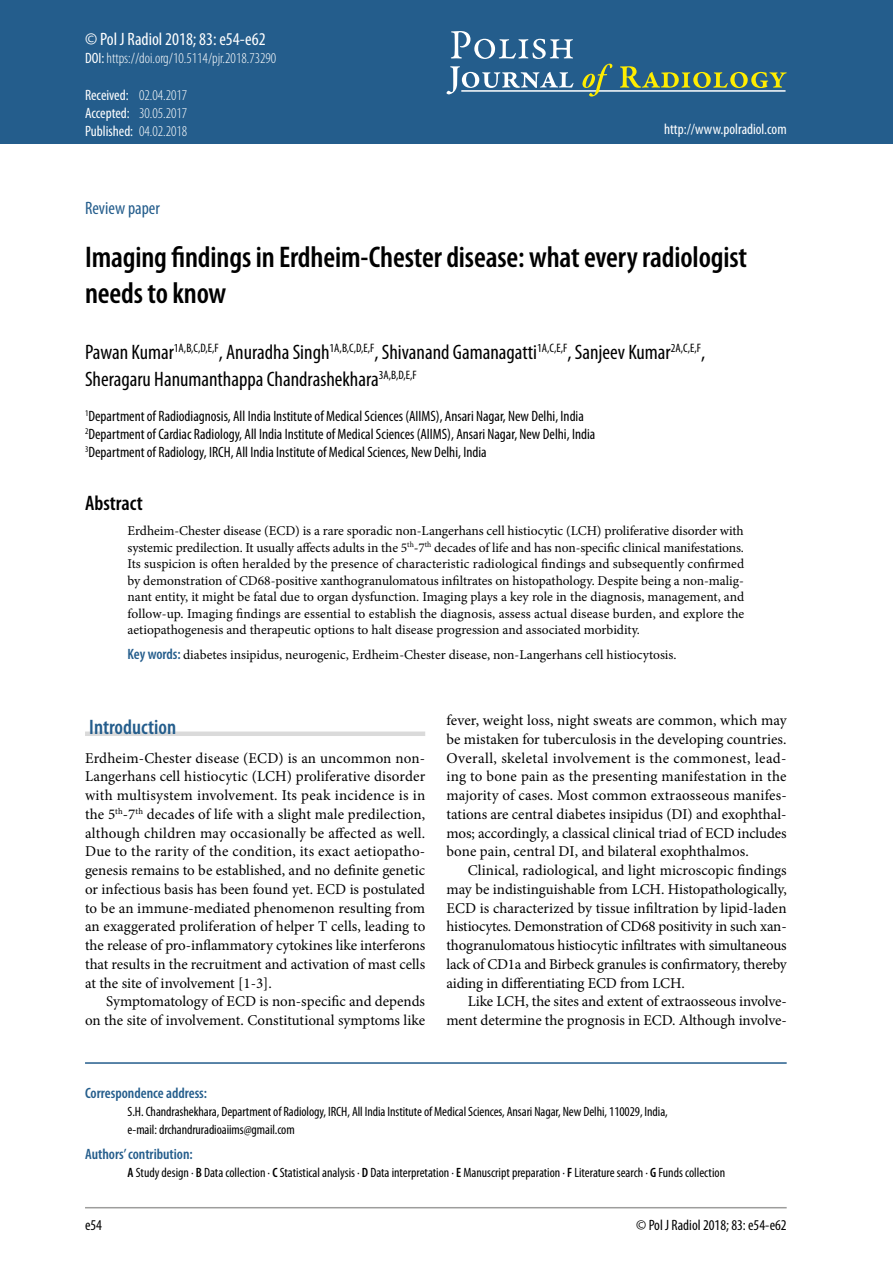
<style>
.page{position:relative;width:893px;height:1263px;background:#fff}
.page>*{position:absolute;margin:0;border:0;box-sizing:border-box;transform-origin:0 0}
.t1{font:600 condensed 30px/36px "Myriad Pro";letter-spacing:-.005em;color:#000}
.t2{font:condensed 21px/27px "Myriad Pro";color:#000}
.t3{font:600 condensed 21px "Myriad Pro";color:#245d8c}
.t4{font:600 condensed 21px "Myriad Pro";color:#000}
.t5{font:condensed 18px "Myriad Pro";color:#fff}
.t6{font:condensed 18px "Myriad Pro";color:#245d8c}
.t7{font:15px/18.8px "Minion Pro";letter-spacing:-.005em;color:#000;text-align:justify}
.t8{font:condensed 15px/18px "Myriad Pro";color:#000}
.t9{font:300 condensed 15px/18px "Myriad Pro";color:#fff;text-align:justify}
.t10{font:600 condensed 15px "Myriad Pro";color:#245d8c}
.t11{font:condensed 15px "Myriad Pro";color:#fff}
.t12{font:13.5px/16.5px "Minion Pro";color:#000;text-align:justify}
.t13{font:condensed 13.5px/18px "Myriad Pro";letter-spacing:-.005em;color:#000}
.s1{font-weight:400}
.s2{font-family:"Myriad Pro";font-weight:600;font-stretch:condensed;font-size:15px;color:#245d8c}
.s3{font-weight:600}
</style>
<div class="page">
<hr style="left:85px;top:1207px;width:702px;height:1px;background:#9d9d9c">
<div style="left:0;top:0;width:893px;height:144px;background:#245d8c"></div>
<svg style="left:451px;top:31px;width:122px;height:28px"></svg>
<svg style="left:446px;top:66px;width:127px;height:28px"></svg>
<hr style="left:461px;top:90px;width:324px;height:2px;background:#fff">
<svg style="left:582px;top:64px;width:30px;height:33px"></svg>
<svg style="left:620px;top:66px;width:167px;height:22px"></svg>
<hr style="left:85px;top:1062px;width:702px;height:2px;background:#245d8c">
<div style="left:85px;top:731px;width:340px;height:5px;background:#dadada"></div>
<p class="t5" style="left:85px;top:28px;width:182px">© Pol J Radiol 2018; 83: e54-e62</p>
<p class="t9" style="left:85px;top:48px;width:193px"><span class="s1">DOI:</span> https://doi.org/10.5114/pjr.2018.73290</p>
<p class="t9" style="left:85px;top:86px;width:104px"><span class="s1">Received:</span> 02.04.2017<br><span class="s1">Accepted:</span> 30.05.2017<br><span class="s1">Published:</span> 04.02.2018</p>
<p class="t11" style="left:664px;top:120px;width:124px">http://www.polradiol.com</p>
<p class="t6" style="left:85px;top:197px;width:76px">Review paper</p>
<h1 class="t1" style="left:85px;top:238px;width:664px">Imaging findings in Erdheim-Chester disease: what every radiologist needs to know</h1>
<h2 class="t2" style="left:85px;top:339px;width:622px">Pawan Kumar<sup>1A,B,C,D,E,F</sup>, Anuradha Singh<sup>1A,B,C,D,E,F</sup>, Shivanand Gamanagatti<sup>1A,C,E,F</sup>, Sanjeev Kumar<sup>2A,C,E,F</sup>,<br>Sheragaru Hanumanthappa Chandrashekhara<sup>3A,B,D,E,F</sup></h2>
<p class="t8" style="left:85px;top:407px;width:512px"><sup>1</sup>Department of Radiodiagnosis, All India Institute of Medical Sciences (AIIMS), Ansari Nagar, New Delhi, India<br><sup>2</sup>Department of Cardiac Radiology, All India Institute of Medical Sciences (AIIMS), Ansari Nagar, New Delhi, India<br><sup>3</sup>Department of Radiology, IRCH, All India Institute of Medical Sciences, New Delhi, India</p>
<h2 class="t4" style="left:85px;top:490px;width:59px">Abstract</h2>
<p class="t12" style="left:128px;top:523px;width:618px">Erdheim-Chester disease (ECD) is a rare sporadic non-Langerhans cell histiocytic (LCH) proliferative disorder with systemic predilection. It usually affects adults in the 5<sup>th</sup>-7<sup>th</sup> decades of life and has non-specific clinical manifestations.<br>Its suspicion is often heralded by the presence of characteristic radiological findings and subsequently confirmed by demonstration of CD68-positive xanthogranulomatous infiltrates on histopathology. Despite being a non-malig&shy;nant entity, it might be fatal due to organ dysfunction. Imaging plays a key role in the diagnosis, management, and follow-up. Imaging findings are essential to establish the diagnosis, assess actual disease burden, and explore the aetiopathogenesis and therapeutic options to halt disease progression and associated morbidity.</p>
<p class="t12" style="left:128px;top:647px;width:550px"><span class="s2">Key words:</span> diabetes insipidus, neurogenic, Erdheim-Chester disease, non-Langerhans cell histiocytosis.</p>
<h2 class="t3" style="left:89px;top:714px;width:88px">Introduction</h2>
<p class="t7" style="left:85px;top:748px;width:342px">Erdheim-Chester disease (ECD) is an uncommon non-Langerhans cell histiocytic (LCH) proliferative disorder with multisystem involvement. Its peak incidence is in the 5<sup>th</sup>-7<sup>th</sup> decades of life with a slight male predilection, although children may occasionally be affected as well.<br>Due to the rarity of the condition, its exact aetiopatho&shy;genesis remains to be established, and no definite genetic or infectious basis has been found yet. ECD is postulated to be an immune-mediated phenomenon resulting from an exaggerated proliferation of helper T cells, leading to the release of pro-inflammatory cytokines like interferons that results in the recruitment and activation of mast cells at the site of involvement [1-3].</p>
<p class="t7" style="left:85px;top:992px;width:342px;text-align:right">Symptomatology of ECD is non-specific and depends<br>on the site of involvement. Constitutional symptoms like</p>
<p class="t7" style="left:446px;top:711px;width:342px">fever, weight loss, night sweats are common, which may be mistaken for tuberculosis in the developing countries.<br>Overall, skeletal involvement is the commonest, lead&shy;ing to bone pain as the presenting manifestation in the majority of cases. Most common extraosseous manifes&shy;tations are central diabetes insipidus (DI) and exophthal&shy;mos; accordingly, a classical clinical triad of ECD includes bone pain, central DI, and bilateral exophthalmos.</p>
<p class="t7" style="left:446px;top:861px;width:342px;text-indent:21px">Clinical, radiological, and light microscopic findings may be indistinguishable from LCH. Histopathologically, ECD is characterized by tissue infiltration by lipid-laden histiocytes. Demonstration of CD68 positivity in such xan&shy;thogranulomatous histiocytic infiltrates with simultaneous lack of CD1a and Birbeck granules is confirmatory, thereby aiding in differentiating ECD from LCH.</p>
<p class="t7" style="left:446px;top:992px;width:342px;text-align:right">Like LCH, the sites and extent of extraosseous involve&shy;ment determine the prognosis in ECD. Although involve-</p>
<p class="t10" style="left:85px;top:1083px;width:124px">Correspondence address:</p>
<p class="t13" style="left:128px;top:1102px;width:542px">S.H. Chandrashekhara, Department of Radiology, IRCH, All India Institute of Medical Sciences, Ansari Nagar, New Delhi, 110029, India, e-mail: drchandruradioaiims@gmail.com</p>
<p class="t10" style="left:85px;top:1144px;width:109px">Authors’ contribution:</p>
<p class="t13" style="left:128px;top:1163px;width:599px"><span class="s3">A</span> Study design ∙ <span class="s3">B</span> Data collection ∙ <span class="s3">C</span> Statistical analysis ∙ <span class="s3">D</span> Data interpretation ∙ <span class="s3">E</span> Manuscript preparation ∙ <span class="s3">F</span> Literature search ∙ <span class="s3">G</span> Funds collection</p>
<p class="t8" style="left:85px;top:1216px;width:18px">e54</p>
<p class="t8" style="left:636px;top:1216px;width:152px">© Pol J Radiol 2018; 83: e54-e62</p>
</div>
